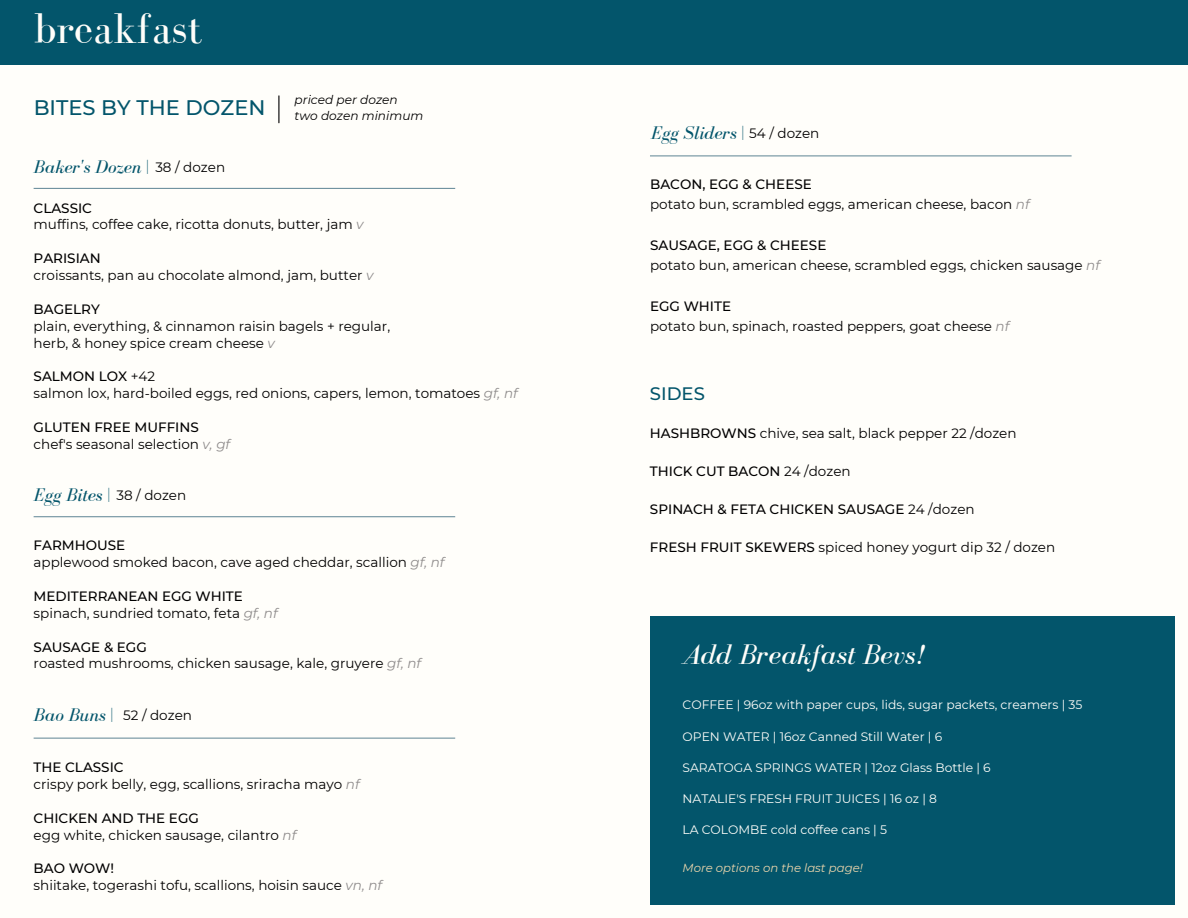
<style>
.page{position:relative;width:1188px;height:918px;background:#fffefa}
.page>*{position:absolute;margin:0;border:0;box-sizing:border-box;transform-origin:0 0}
.t1{font:44.25px "Bodoni FLF";color:#fffefa}
.t2{font:italic 29.25px "Bodoni FLF";color:#fffefa}
.t3{font:500 21px "Montserrat";color:#03556b}
.t4{font:italic 18.9px "Bodoni FLF";color:#03556b}
.t5{font:500 18px "Montserrat";color:#03556b}
.t6{font:13.5px/16.8px "Montserrat";color:#000}
.t7{font:500 13.5px "Montserrat";color:#000}
.t8{font:12.3px "Montserrat";color:#fffefa}
.t9{font:italic 12.15px "Montserrat";color:#000}
.t10{font:italic 11.7px "Montserrat";color:#ebd5ac}
.s1{font-style:normal}
.s2{font-weight:500}
.s3{font-style:italic;color:#8f8c8c}
.s4{font-weight:400}
</style>
<div class="page">
<div style="left:0;top:0;width:1188px;height:64px;background:#03556b"></div>
<svg style="left:278px;top:96px;width:1px;height:27px"></svg>
<hr style="left:34px;top:188px;width:421px;height:1px;background:#70929f">
<hr style="left:34px;top:516px;width:421px;height:1px;background:#70929f">
<hr style="left:650px;top:155px;width:422px;height:1px;background:#70929f">
<hr style="left:34px;top:738px;width:421px;height:1px;background:#70929f">
<div style="left:650px;top:616px;width:524px;height:289px;background:#03556b"></div>
<h6 class="t1" style="left:34px;top:4px;width:170px">breakfast</h6>
<h5 class="t3" style="left:34px;top:95px;width:233px">BITES BY THE DOZEN</h5>
<h4 class="t4" style="left:34px;top:156px;width:117px">Baker's Dozen <span class="s1">|</span></h4>
<h1 class="t6" style="left:155px;top:159px;width:71px">38 / dozen</h1>
<h6 class="t9" style="left:295px;top:93px;width:105px">priced per dozen</h6>
<h2 class="t9" style="left:295px;top:109px;width:130px">two dozen minimum</h2>
<h6 class="t6" style="left:34px;top:199px;width:331px"><span class="s2">CLASSIC<br></span>muffins, coffee cake, ricotta donuts, butter, jam <span class="s3">v</span></h6>
<h6 class="t6" style="left:34px;top:250px;width:341px"><span class="s2">PARISIAN<br></span>croissants, pan au chocolate almond, jam, butter <span class="s3">v</span></h6>
<h6 class="t6" style="left:34px;top:301px;width:358px"><span class="s2">BAGELRY<br></span>plain, everything, &amp; cinnamon raisin bagels + regular, herb, &amp; honey spice cream cheese <span class="s3">v</span></h6>
<h6 class="t6" style="left:34px;top:368px;width:486px"><span class="s2">SALMON LOX</span> +42<br>salmon lox, hard-boiled eggs, red onions, capers, lemon, tomatoes <span class="s3">gf, nf</span></h6>
<h6 class="t6" style="left:34px;top:419px;width:198px"><span class="s2">GLUTEN FREE MUFFINS </span>chef's seasonal selection <span class="s3">v, gf</span></h6>
<h6 class="t4" style="left:34px;top:485px;width:78px">Egg Bites <span class="s1">|</span></h6>
<h3 class="t6" style="left:116px;top:487px;width:71px">38 / dozen</h3>
<h6 class="t6" style="left:34px;top:537px;width:412px"><span class="s2">FARMHOUSE<br></span>applewood smoked bacon, cave aged cheddar, scallion <span class="s3">gf, nf</span></h6>
<h6 class="t6" style="left:34px;top:588px;width:246px"><span class="s2">MEDITERRANEAN EGG WHITE </span>spinach, sundried tomato, feta <span class="s3">gf, nf</span></h6>
<h6 class="t6" style="left:34px;top:638px;width:389px"><span class="s2">SAUSAGE &amp; EGG<br></span>roasted mushrooms, chicken sausage, kale, gruyere <span class="s3">gf, nf</span></h6>
<h6 class="t4" style="left:34px;top:705px;width:81px">Bao Buns <span class="s1">|</span></h6>
<p class="t6" style="left:123px;top:707px;width:70px">52 / dozen</p>
<h6 class="t6" style="left:34px;top:759px;width:327px"><span class="s2">THE CLASSIC<br></span>crispy pork belly, egg, scallions, sriracha mayo <span class="s3">nf</span></h6>
<h6 class="t6" style="left:34px;top:809px;width:264px"><span class="s2">CHICKEN AND THE EGG<br></span>egg white, chicken sausage, cilantro <span class="s3">nf</span></h6>
<h6 class="t6" style="left:34px;top:860px;width:350px"><span class="s2">BAO WOW!<br></span>shiitake, togerashi tofu, scallions, hoisin sauce <span class="s3">vn, nf</span></h6>
<h6 class="t4" style="left:651px;top:123px;width:95px">Egg Sliders <span class="s1">|</span></h6>
<p class="t6" style="left:749px;top:125px;width:72px">54 / dozen</p>
<h6 class="t6" style="left:650px;top:174px;width:381px;line-height:20.2px"><span class="s2">BACON, EGG &amp; CHEESE<br></span>potato bun, scrambled eggs, american cheese, bacon <span class="s3">nf</span></h6>
<h5 class="t6" style="left:650px;top:235px;width:451px;line-height:20.2px"><span class="s2">SAUSAGE, EGG &amp; CHEESE<br></span>potato bun, american cheese, scrambled eggs, chicken sausage <span class="s3">nf</span></h5>
<h6 class="t6" style="left:650px;top:296px;width:361px;line-height:20.2px"><span class="s2">EGG WHITE<br></span>potato bun, spinach, roasted peppers, goat cheese <span class="s3">nf</span></h6>
<h5 class="t5" style="left:650px;top:383px;width:56px">SIDES</h5>
<h6 class="t6" style="left:650px;top:424px;width:368px"><span class="s2">HASHBROWNS</span> chive, sea salt, black pepper 22 /dozen</h6>
<h6 class="t7" style="left:650px;top:463px;width:202px">THICK CUT BACON <span class="s4">24 /dozen</span></h6>
<h6 class="t7" style="left:650px;top:501px;width:326px">SPINACH &amp; FETA CHICKEN SAUSAGE <span class="s4">24 /dozen</span></h6>
<h6 class="t6" style="left:650px;top:539px;width:407px"><span class="s2">FRESH FRUIT SKEWERS</span> spiced honey yogurt dip 32 / dozen</h6>
<h2 class="t2" style="left:683px;top:638px;width:244px">Add Breakfast Bevs!</h2>
<h6 class="t8" style="left:683px;top:698px;width:401px">COFFEE | 96oz with paper cups, lids, sugar packets, creamers | 35</h6>
<h6 class="t8" style="left:683px;top:729px;width:261px">OPEN WATER | 16oz Canned Still Water | 6</h6>
<h6 class="t8" style="left:683px;top:760px;width:310px">SARATOGA SPRINGS WATER | 12oz Glass Bottle | 6</h6>
<h6 class="t8" style="left:683px;top:791px;width:256px">NATALIE'S FRESH FRUIT JUICES | 16 oz | 8</h6>
<h6 class="t8" style="left:683px;top:822px;width:206px">LA COLOMBE cold coffee cans | 5</h6>
<p class="t10" style="left:683px;top:861px;width:182px">More options on the last page!</p>
</div>
